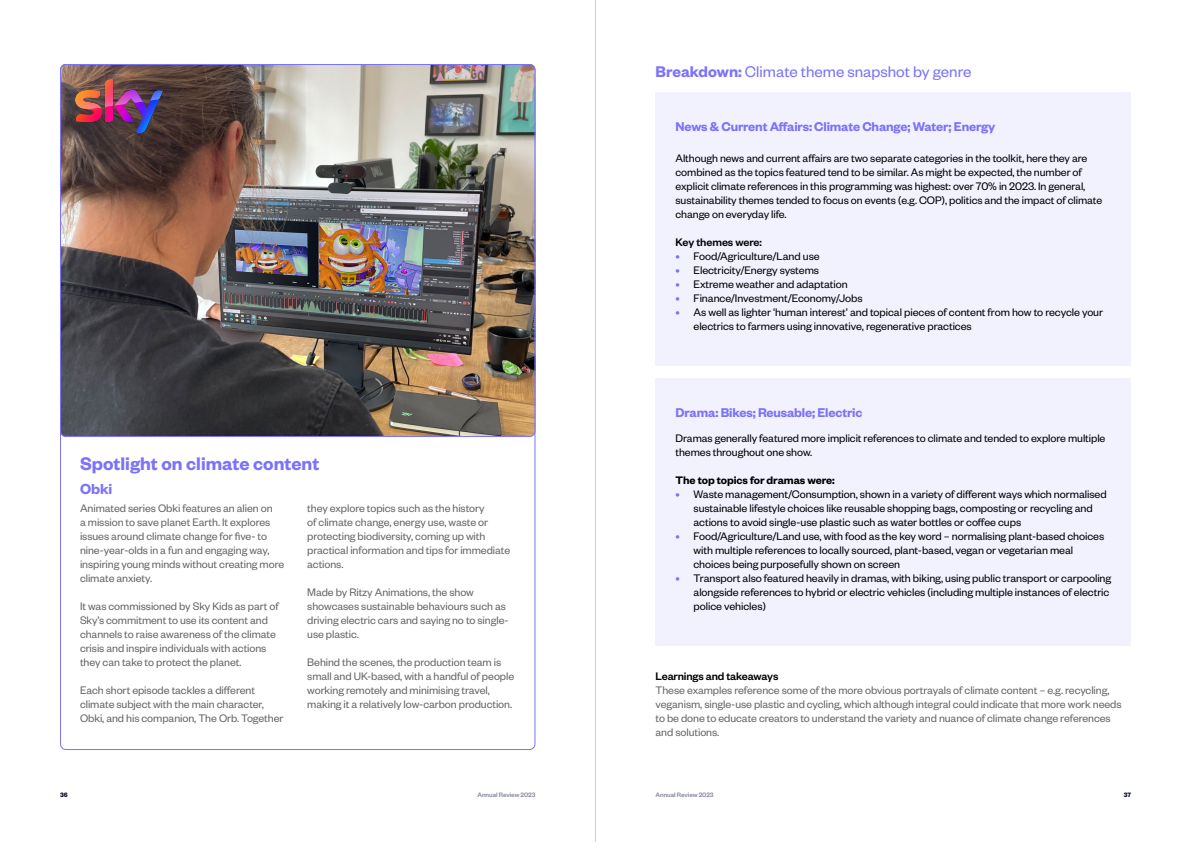
<style>
.page{position:relative;width:1191px;height:842px;background:#fff}
.page>*{position:absolute;margin:0;border:0;box-sizing:border-box;transform-origin:0 0}
.t1{font:600 20px "Founders Grotesk";color:#7b73fa}
.t2{font:17px "Founders Grotesk";color:#7b73fa}
.t3{font:600 16px "Founders Grotesk";color:#7b73fa}
.t4{font:600 14px "Founders Grotesk";letter-spacing:-.01em;color:#7b73fa}
.t5{font:12px/14px "Founders Grotesk";letter-spacing:-.005em;color:#000}
.t6{font:12px/14px "Founders Grotesk";letter-spacing:-.005em;color:#666}
.t7{font:500 12px "Founders Grotesk";letter-spacing:-.01em;color:#000}
.t8{font:600 12px "Founders Grotesk";letter-spacing:-.005em;color:#000}
.t9{font:500 7px "Founders Grotesk";letter-spacing:-.01em;color:#86899d}
.t10{font:700 7px "Founders Grotesk";color:#0d133b}
.s1{font-weight:600}
.s2{font-weight:500;color:#7b73fa}
</style>
<div class="page">
<hr style="left:595px;top:0;width:1px;height:842px;background:#ccc">
<img style="left:60px;top:64px;width:475px;height:373px">
<div style="left:655px;top:92px;width:476px;height:274px;background:#f2f1fe"></div>
<div style="left:655px;top:378px;width:476px;height:268px;background:#f2f1fe"></div>
<img style="left:76px;top:79px;width:87px;height:54px">
<h2 class="t2" style="left:655px;top:61px;width:317px"><span class="s1">Breakdown:</span> Climate theme snapshot by genre</h2>
<h1 class="t1" style="left:80px;top:450px;width:241px">Spotlight on climate content</h1>
<h3 class="t3" style="left:80px;top:479px;width:34px">Obki</h3>
<p class="t6" style="left:80px;top:501px;width:206px">Animated series Obki features an alien on<br>a mission to save planet Earth. It explores issues around climate change for five- to nine-year-olds in a fun and engaging way, inspiring young minds without creating more climate anxiety.</p>
<p class="t6" style="left:80px;top:599px;width:200px">It was commissioned by Sky Kids as part of Sky’s commitment to use its content and channels to raise awareness of the climate crisis and inspire individuals with actions they can take to protect the planet.</p>
<p class="t6" style="left:80px;top:683px;width:205px">Each short episode tackles a different climate subject with the main character,<br>Obki, and his companion, The Orb. Together</p>
<p class="t6" style="left:307px;top:501px;width:204px">they explore topics such as the history<br>of climate change, energy use, waste or protecting biodiversity, coming up with practical information and tips for immediate actions.</p>
<p class="t6" style="left:307px;top:585px;width:203px">Made by Ritzy Animations, the show showcases sustainable behaviours such as driving electric cars and saying no to single&shy;use plastic.</p>
<p class="t6" style="left:307px;top:655px;width:208px">Behind the scenes, the production team is small and UK-based, with a handful of people working remotely and minimising travel, making it a relatively low-carbon production.</p>
<p class="t4" style="left:675px;top:117px;width:321px">News &amp; Current Affairs: Climate Change; Water; Energy</p>
<p class="t5" style="left:675px;top:151px;width:428px">Although news and current affairs are two separate categories in the toolkit, here they are combined as the topics featured tend to be similar. As might be expected, the number of explicit climate references in this programming was highest: over 70% in 2023. In general, sustainability themes tended to focus on events (e.g. COP), politics and the impact of climate change on everyday life.</p>
<p class="t7" style="left:675px;top:235px;width:88px">Key themes were:</p>
<p class="t5" style="left:675px;top:249px;width:146px"><span class="s2">•</span> Food/Agriculture/Land use</p>
<p class="t5" style="left:675px;top:263px;width:145px"><span class="s2">•</span> Electricity/Energy systems</p>
<p class="t5" style="left:675px;top:277px;width:174px"><span class="s2">•</span> Extreme weather and adaptation</p>
<p class="t5" style="left:675px;top:291px;width:188px"><span class="s2">•</span> Finance/Investment/Economy/Jobs</p>
<p class="t5" style="left:693px;top:305px;width:411px;text-indent:-18px"><span class="s2">•</span> As well as lighter ‘human interest’ and topical pieces of content from how to recycle your electrics to farmers using innovative, regenerative practices</p>
<p class="t4" style="left:675px;top:404px;width:188px">Drama: Bikes; Reusable; Electric</p>
<p class="t5" style="left:675px;top:431px;width:431px">Dramas generally featured more implicit references to climate and tended to explore multiple themes throughout one show.</p>
<p class="t8" style="left:675px;top:473px;width:161px">The top topics for dramas were:</p>
<p class="t5" style="left:693px;top:487px;width:415px;text-indent:-18px"><span class="s2">•</span> Waste management/Consumption, shown in a variety of different ways which normalised sustainable lifestyle choices like reusable shopping bags, composting or recycling and actions to avoid single-use plastic such as water bottles or coffee cups</p>
<p class="t5" style="left:693px;top:529px;width:412px;text-indent:-18px"><span class="s2">•</span> Food/Agriculture/Land use, with food as the key word – normalising plant-based choices with multiple references to locally sourced, plant-based, vegan or vegetarian meal choices being purposefully shown on screen</p>
<p class="t5" style="left:693px;top:571px;width:419px;text-indent:-18px"><span class="s2">•</span> Transport also featured heavily in dramas, with biking, using public transport or carpooling alongside references to hybrid or electric vehicles (including multiple instances of electric police vehicles)</p>
<p class="t7" style="left:655px;top:669px;width:124px">Learnings and takeaways</p>
<p class="t6" style="left:655px;top:683px;width:467px">These examples reference some of the more obvious portrayals of climate content – e.g. recycling, veganism, single-use plastic and cycling, which although integral could indicate that more work needs to be done to educate creators to understand the variety and nuance of climate change references and solutions.</p>
<p class="t10" style="left:60px;top:790px;width:9px">36</p>
<p class="t9" style="left:477px;top:790px;width:60px">Annual Review 2023</p>
<p class="t9" style="left:655px;top:790px;width:60px">Annual Review 2023</p>
<p class="t10" style="left:1123px;top:790px;width:9px">37</p>
</div>
